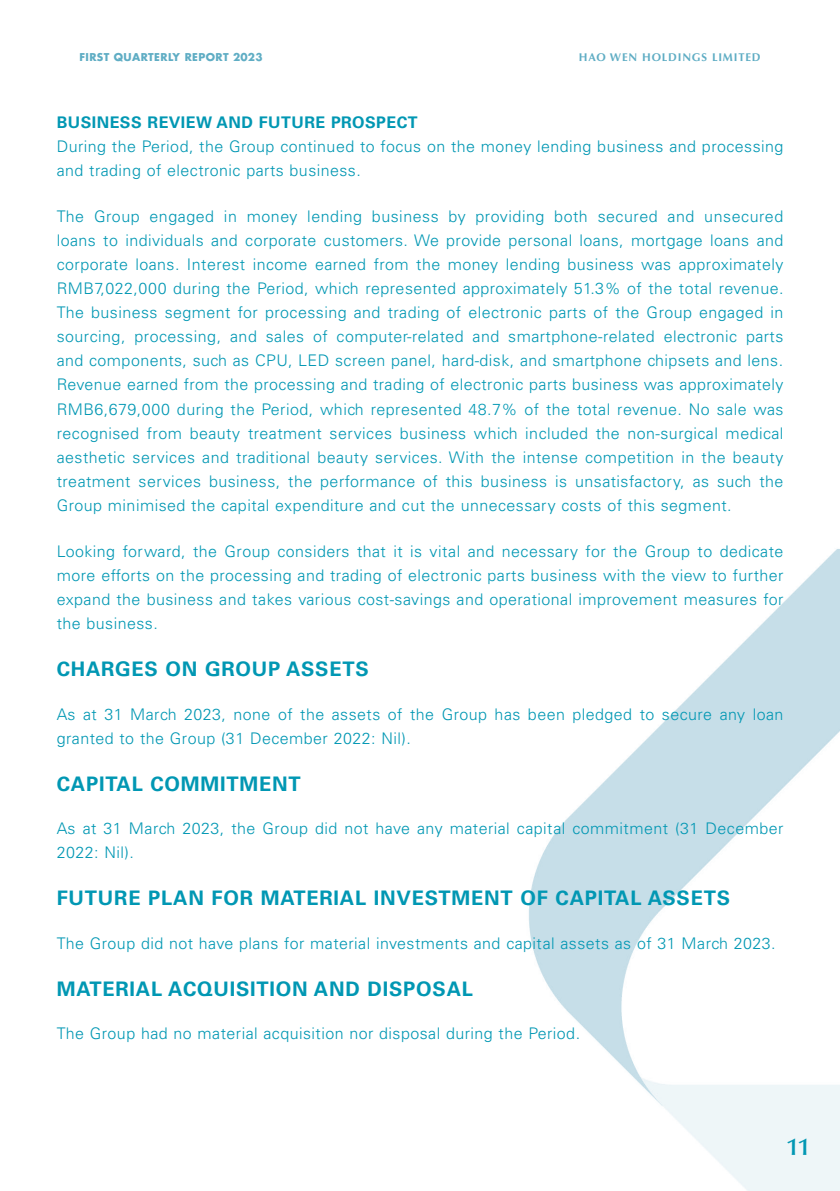
<style>
.page{position:relative;width:840px;height:1191px;background:#fff}
.page>*{position:absolute;margin:0;border:0;box-sizing:border-box;transform-origin:0 0}
.t1{font:600 24px "Optima LT Std";color:#0197b3}
.t2{font:700 20px "Univers LT Std";letter-spacing:.04em;color:#0197b3}
.t3{font:300 16px/24px "Univers LT Std";letter-spacing:.03em;color:#0197b3}
.t4{font:700 16px "Univers LT Std";letter-spacing:.03em;color:#0197b3}
.t5{font:700 11.2px "Optima LT Std";letter-spacing:.07em;color:#5fadc4}
.t6{font:700 10.4px "Futura Std";letter-spacing:.035em;color:#5fadc4}
</style>
<div class="page">
<img style="left:529px;top:549px;width:310px;height:642px">
<p class="t6" style="left:79px;top:50px;width:184px">FIRST QUARTERLY REPORT 2023</p>
<p class="t5" style="left:578px;top:50px;width:183px">HAO WEN HOLDINGS LIMITED</p>
<p class="t4" style="left:57px;top:113px;width:362px">BUSINESS REVIEW AND FUTURE PROSPECT</p>
<p class="t3" style="left:57px;top:134px;width:727px">During the Period, the Group continued to focus on the money lending business and processing and trading of electronic parts business.</p>
<p class="t3" style="left:57px;top:205px;width:728px;text-align:justify">The Group engaged in money lending business by providing both secured and unsecured loans to individuals and corporate customers. We provide personal loans, mortgage loans and corporate loans. Interest income earned from the money lending business was approximately RMB7,022,000 during the Period, which represented approximately 51.3% of the total revenue.<br>The business segment for processing and trading of electronic parts of the Group engaged in sourcing, processing, and sales of computer-related and smartphone-related electronic parts and components, such as CPU, LED screen panel, hard-disk, and smartphone chipsets and lens.<br>Revenue earned from the processing and trading of electronic parts business was approximately RMB6,679,000 during the Period, which represented 48.7% of the total revenue. No sale was recognised from beauty treatment services business which included the non-surgical medical aesthetic services and traditional beauty services. With the intense competition in the beauty treatment services business, the performance of this business is unsatisfactory, as such the Group minimised the capital expenditure and cut the unnecessary costs of this segment.</p>
<p class="t3" style="left:57px;top:539px;width:727px;text-align:justify">Looking forward, the Group considers that it is vital and necessary for the Group to dedicate more efforts on the processing and trading of electronic parts business with the view to further expand the business and takes various cost-savings and operational improvement measures for the business.</p>
<p class="t2" style="left:57px;top:657px;width:313px">CHARGES ON GROUP ASSETS</p>
<p class="t3" style="left:57px;top:702px;width:727px">As at 31 March 2023, none of the assets of the Group has been pledged to secure any loan granted to the Group (31 December 2022: Nil).</p>
<p class="t2" style="left:57px;top:771px;width:245px">CAPITAL COMMITMENT</p>
<p class="t3" style="left:57px;top:816px;width:727px">As at 31 March 2023, the Group did not have any material capital commitment (31 December<br>2022: Nil).</p>
<p class="t2" style="left:57px;top:886px;width:674px">FUTURE PLAN FOR MATERIAL INVESTMENT OF CAPITAL ASSETS</p>
<p class="t3" style="left:57px;top:931px;width:720px">The Group did not have plans for material investments and capital assets as of 31 March 2023.</p>
<p class="t2" style="left:57px;top:977px;width:417px">MATERIAL ACQUISITION AND DISPOSAL</p>
<p class="t3" style="left:57px;top:1021px;width:524px">The Group had no material acquisition nor disposal during the Period.</p>
<h1 class="t1" style="left:785px;top:1133px;width:25px">11</h1>
</div>
